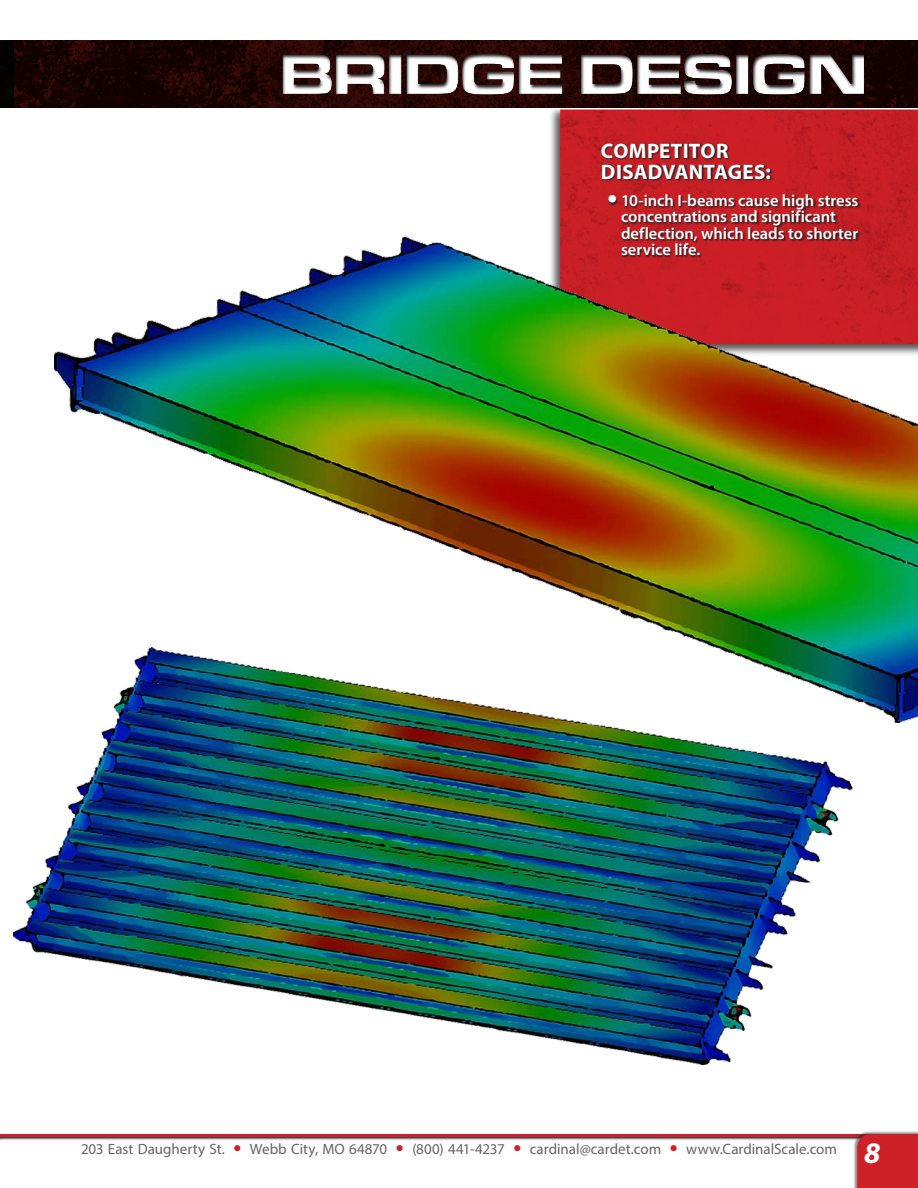
<style>
.page{position:relative;width:918px;height:1188px;background:#fff}
.page>*{position:absolute;margin:0;border:0;box-sizing:border-box;transform-origin:0 0}
.Page_Number_Style{font:italic 700 30px "Myriad Pro";color:#fff}
.Back_Page_Paragraph_Header{font:700 21px/21px "Myriad Pro";letter-spacing:.01em;color:#fff}
.t1{font:600 16.5px/16.5px "Myriad Pro";color:#fff}
.t2{font:15px "Myriad Pro";color:#626466}
.s1{font-size:31.5px}
.s2{color:#cd2027}
</style>
<div class="page">
<img style="left:0;top:40px;width:918px;height:68px">
<svg style="left:282px;top:52px;width:582px;height:43px"></svg>
<div style="left:549px;top:106px;width:369px;height:250px;background:#231f20;opacity:.75"></div>
<img style="left:560px;top:110px;width:358px;height:126px">
<svg style="left:601px;top:142px;width:261px;height:94px;background:#a71e23"></svg>
<img style="left:54px;top:236px;width:864px;height:486px">
<img style="left:14px;top:647px;width:838px;height:418px">
<hr style="left:0;top:108px;width:918px;height:2px;background:#fff">
<svg style="left:0;top:1133px;width:854px;height:7px"></svg>
<hr style="left:0;top:1134px;width:871px;height:3px;background:#cd2027">
<div style="left:854px;top:1130px;width:64px;height:58px;background:#231f20;opacity:.5"></div>
<div style="left:857px;top:1134px;width:61px;height:54px;background:#cd2027"></div>
<p class="Back_Page_Paragraph_Header" style="left:601px;top:139px;width:171px">COMPETITOR<br>DISADVANTAGES:</p>
<p class="t1" style="left:621px;top:192px;width:239px;text-indent:-14px"><span class="s1">•</span> 10-inch I-beams cause high stress concentrations and significant deflection, which leads to shorter service life.</p>
<p class="t2" style="left:81px;top:1139px;width:758px">203 East Daugherty St. <span class="s2">●</span> Webb City, MO 64870 <span class="s2">●</span> (800) 441-4237 <span class="s2">●</span> cardinal@cardet.com <span class="s2">●</span> www.CardinalScale.com</p>
<p class="Page_Number_Style" style="left:864px;top:1134px;width:18px">8</p>
</div>
